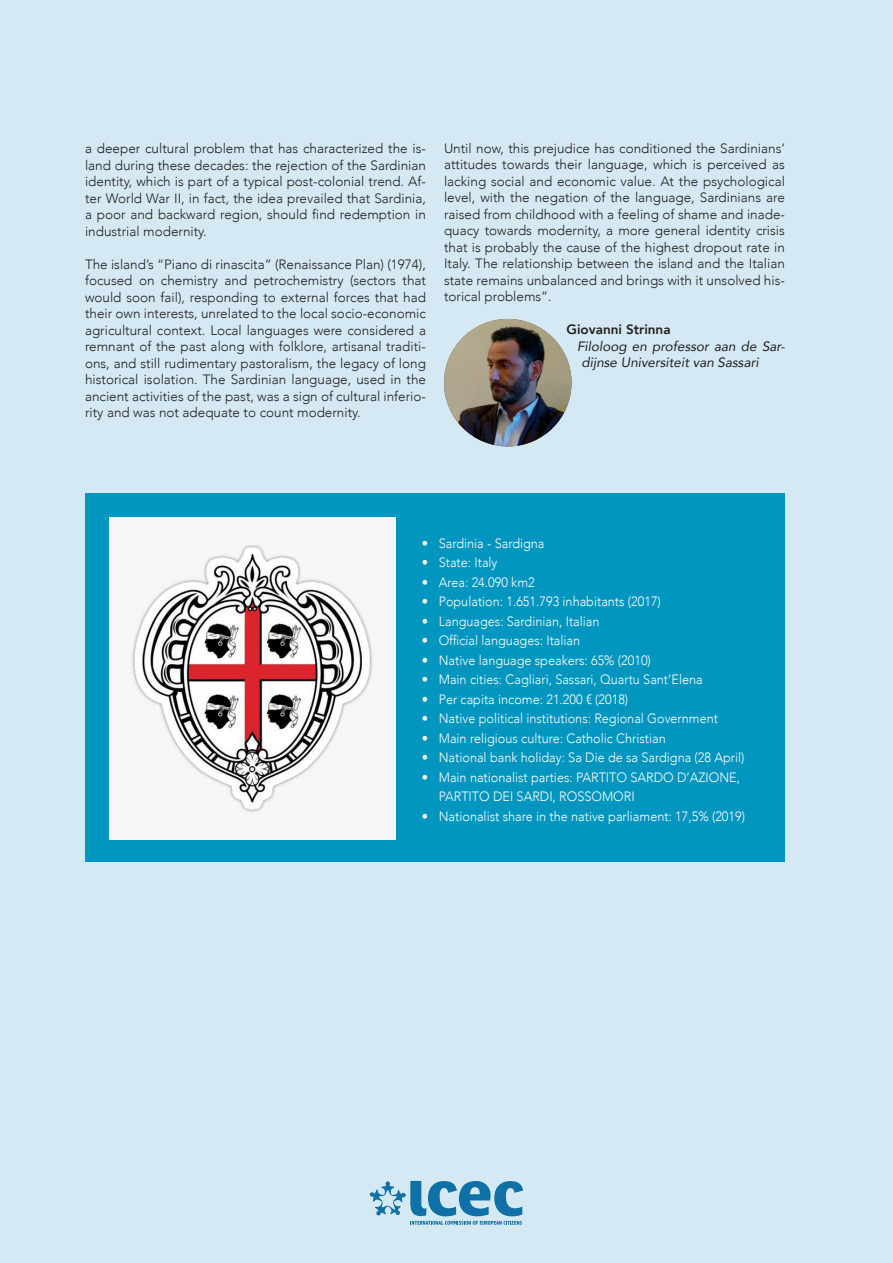
<style>
.page{position:relative;width:893px;height:1263px;background:#d4e9f3}
.page>*{position:absolute;margin:0;border:0;box-sizing:border-box;transform-origin:0 0}
.t1{font:300 13.5px/16.5px "Avenir";color:#231f20;text-align:justify}
.t2{font:300 13.5px/19.5px "Avenir";color:#fff;scale:.94 1}
.t3{font:italic 13.5px/16.5px "Avenir";color:#231f20}
.t4{font:800 13.5px "Avenir";color:#231f20}
</style>
<div class="page">
<svg style="left:369px;top:1180px;width:154px;height:45px"></svg>
<img style="left:444px;top:319px;width:128px;height:127px;border-radius:64px">
<div style="left:85px;top:493px;width:700px;height:368px;background:#0096c0"></div>
<img style="left:110px;top:517px;width:286px;height:322px">
<p class="t1" style="left:85px;top:140px;width:342px">a deeper cultural problem that has characterized the is&shy;land during these decades: the rejection of the Sardinian identity, which is part of a typical post-colonial trend. Af&shy;ter World War II, in fact, the idea prevailed that Sardinia, a poor and backward region, should find redemption in industrial modernity.</p>
<p class="t1" style="left:85px;top:256px;width:342px">The island’s “Piano di rinascita” (Renaissance Plan) (1974), focused on chemistry and petrochemistry (sectors that would soon fail), responding to external forces that had their own interests, unrelated to the local socio-economic agricultural context. Local languages were considered a remnant of the past along with folklore, artisanal traditi&shy;ons, and still rudimentary pastoralism, the legacy of long historical isolation. The Sardinian language, used in the ancient activities of the past, was a sign of cultural inferio&shy;rity and was not adequate to count modernity.</p>
<p class="t1" style="left:444px;top:140px;width:342px">Until now, this prejudice has conditioned the Sardinians’ attitudes towards their language, which is perceived as lacking social and economic value. At the psychological level, with the negation of the language, Sardinians are raised from childhood with a feeling of shame and inade&shy;quacy towards modernity, a more general identity crisis that is probably the cause of the highest dropout rate in Italy. The relationship between the island and the Italian state remains unbalanced and brings with it unsolved his&shy;torical problems”.</p>
<p class="t4" style="left:567px;top:319px;width:106px">Giovanni Strinna</p>
<p class="t3" style="left:582px;top:338px;width:205px;text-indent:-4px">Filoloog en professor aan de Sar&shy;dijnse Universiteit van Sassari</p>
<p class="t2" style="left:422px;top:533px;width:132px">• Sardinia - Sardigna</p>
<p class="t2" style="left:422px;top:553px;width:82px">• State: Italy</p>
<p class="t2" style="left:422px;top:572px;width:122px">• Area: 24.090 km2</p>
<p class="t2" style="left:422px;top:592px;width:256px">• Population: 1.651.793 inhabitants (2017)</p>
<p class="t2" style="left:422px;top:611px;width:191px">• Languages: Sardinian, Italian</p>
<p class="t2" style="left:422px;top:631px;width:170px">• Official languages: Italian</p>
<p class="t2" style="left:422px;top:650px;width:245px">• Native language speakers: 65% (2010)</p>
<p class="t2" style="left:422px;top:670px;width:300px">• Main cities: Cagliari, Sassari, Quartu Sant’Elena</p>
<p class="t2" style="left:422px;top:689px;width:221px">• Per capita income: 21.200 € (2018)</p>
<p class="t2" style="left:422px;top:709px;width:317px">• Native political institutions: Regional Government</p>
<p class="t2" style="left:422px;top:728px;width:261px">• Main religious culture: Catholic Christian</p>
<p class="t2" style="left:422px;top:748px;width:345px">• National bank holiday: Sa Die de sa Sardigna (28 April)</p>
<p class="t2" style="left:439px;top:767px;width:322px;text-indent:-17px">• Main nationalist parties: PARTITO SARDO D’AZIONE,<br>PARTITO DEI SARDI, ROSSOMORI</p>
<p class="t2" style="left:422px;top:806px;width:345px">• Nationalist share in the native parliament: 17,5% (2019)</p>
</div>
